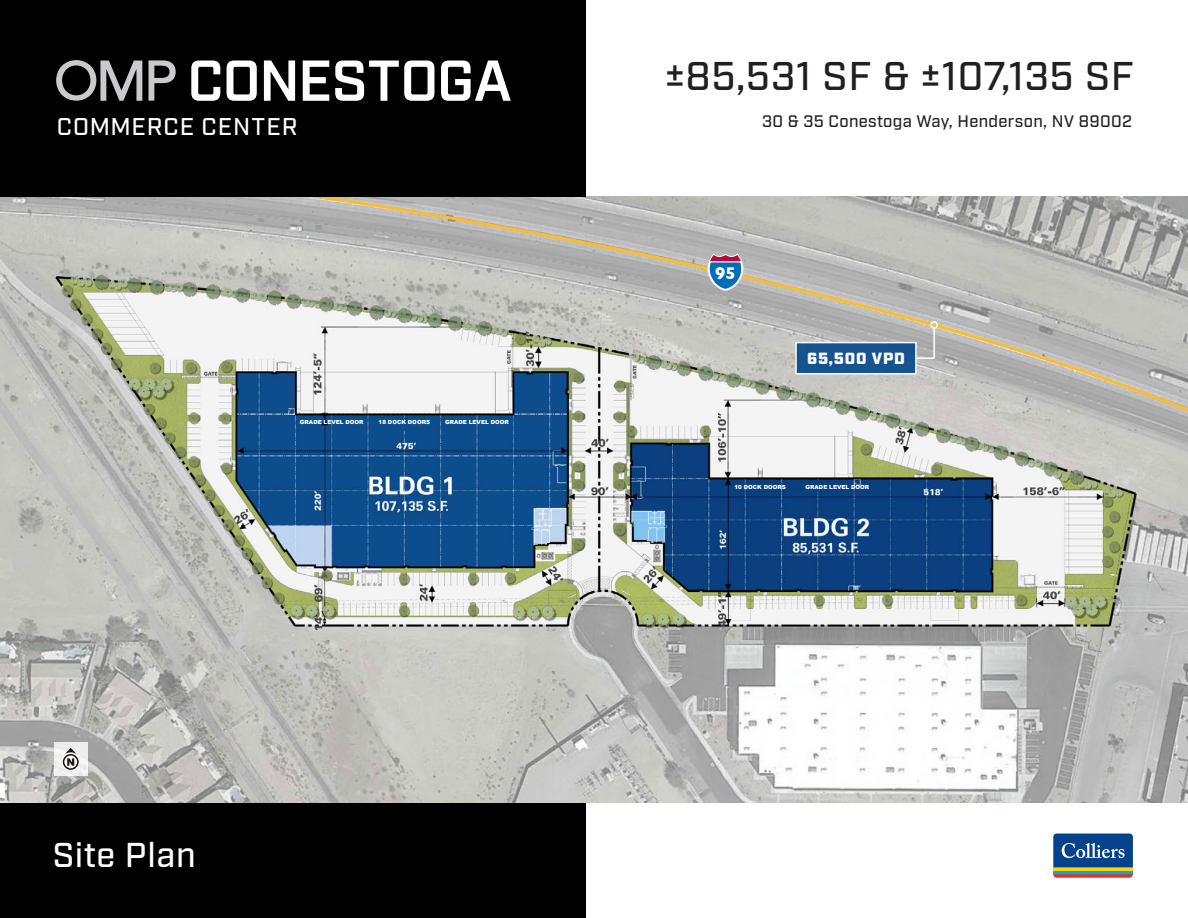
<style>
.page{position:relative;width:1188px;height:918px;background:#fff}
.page>*{position:absolute;margin:0;border:0;box-sizing:border-box;transform-origin:0 0}
.t1{font:600 57.6px "Industry";letter-spacing:-.01em;color:#fff}
.t2{font:500 40.05px "Industry";letter-spacing:.02em;color:#231f20}
.t3{font:500 34.5px "Industry";letter-spacing:.02em;color:#fff}
.t4{font:500 24.15px "Industry";letter-spacing:.04em;color:#fff}
.t5{font:700 17.25px "Gill Sans";color:#fff}
.t6{font:500 16.65px "Industry";letter-spacing:.02em;color:#231f20}
.t7{font:900 16.2px "Industry";letter-spacing:.05em;color:#fff}
.t8{font:900 5.55px "Arial";color:#fff}
</style>
<div class="page">
<div style="left:0;top:791px;width:585px;height:127px;background:#000"></div>
<img style="left:0;top:196px;width:1188px;height:606px">
<div style="left:785px;top:480px;width:32px;height:11px;background:#0a3f7f"></div>
<div style="left:818px;top:480px;width:32px;height:11px;background:#0a3f7f"></div>
<svg style="left:31px;top:158px;width:1157px;height:285px"></svg>
<svg style="left:708px;top:254px;width:35px;height:37px"></svg>
<svg style="left:915px;top:327px;width:21px;height:33px"></svg>
<div style="left:930px;top:321px;width:8px;height:8px;border:2px solid #fff;border-radius:50%"></div>
<div style="left:796px;top:343px;width:120px;height:31px;background:#16538f"></div>
<div style="left:795px;top:342px;width:122px;height:33px;border:2px solid #fff"></div>
<div style="left:0;top:0;width:585px;height:196px;background:#000"></div>
<svg style="left:56px;top:60px;width:86px;height:41px"></svg>
<svg style="left:148px;top:60px;width:28px;height:41px"></svg>
<svg style="left:1052px;top:832px;width:82px;height:47px"></svg>
<hr style="left:1053px;top:871px;width:80px;height:3px;background:#00a8e4">
<svg style="left:1053px;top:867px;width:80px;height:4px"></svg>
<svg style="left:1053px;top:874px;width:80px;height:4px"></svg>
<svg style="left:1053px;top:834px;width:80px;height:33px"></svg>
<div style="left:52px;top:737px;width:38px;height:44px;background:#fff;opacity:.94"></div>
<div style="left:63px;top:754px;width:16px;height:16px;border:2px solid #1a1412;border-radius:50%"></div>
<svg style="left:65px;top:748px;width:12px;height:18px"></svg>
<h1 class="t1" style="left:187px;top:47px;width:326px">CONESTOGA</h1>
<h3 class="t4" style="left:57px;top:112px;width:242px">COMMERCE CENTER</h3>
<p class="t8" style="left:300px;top:418px;width:65px">GRADE LEVEL DOOR</p>
<p class="t8" style="left:379px;top:418px;width:53px">18 DOCK DOORS</p>
<p class="t8" style="left:445px;top:418px;width:65px">GRADE LEVEL DOOR</p>
<h3 class="t3" style="left:53px;top:835px;width:144px">Site Plan</h3>
<h2 class="t2" style="left:665px;top:53px;width:471px">±85,531 SF &amp; ±107,135 SF</h2>
<h3 class="t6" style="left:762px;top:112px;width:372px">30 &amp; 35 Conestoga Way, Henderson, NV 89002</h3>
<h3 class="t5" style="left:715px;top:259px;width:22px">95</h3>
<h3 class="t7" style="left:807px;top:349px;width:99px">65,500 VPD</h3>
<p class="t8" style="left:734px;top:483px;width:53px">10 DOCK DOORS</p>
<p class="t8" style="left:806px;top:483px;width:65px">GRADE LEVEL DOOR</p>
</div>
